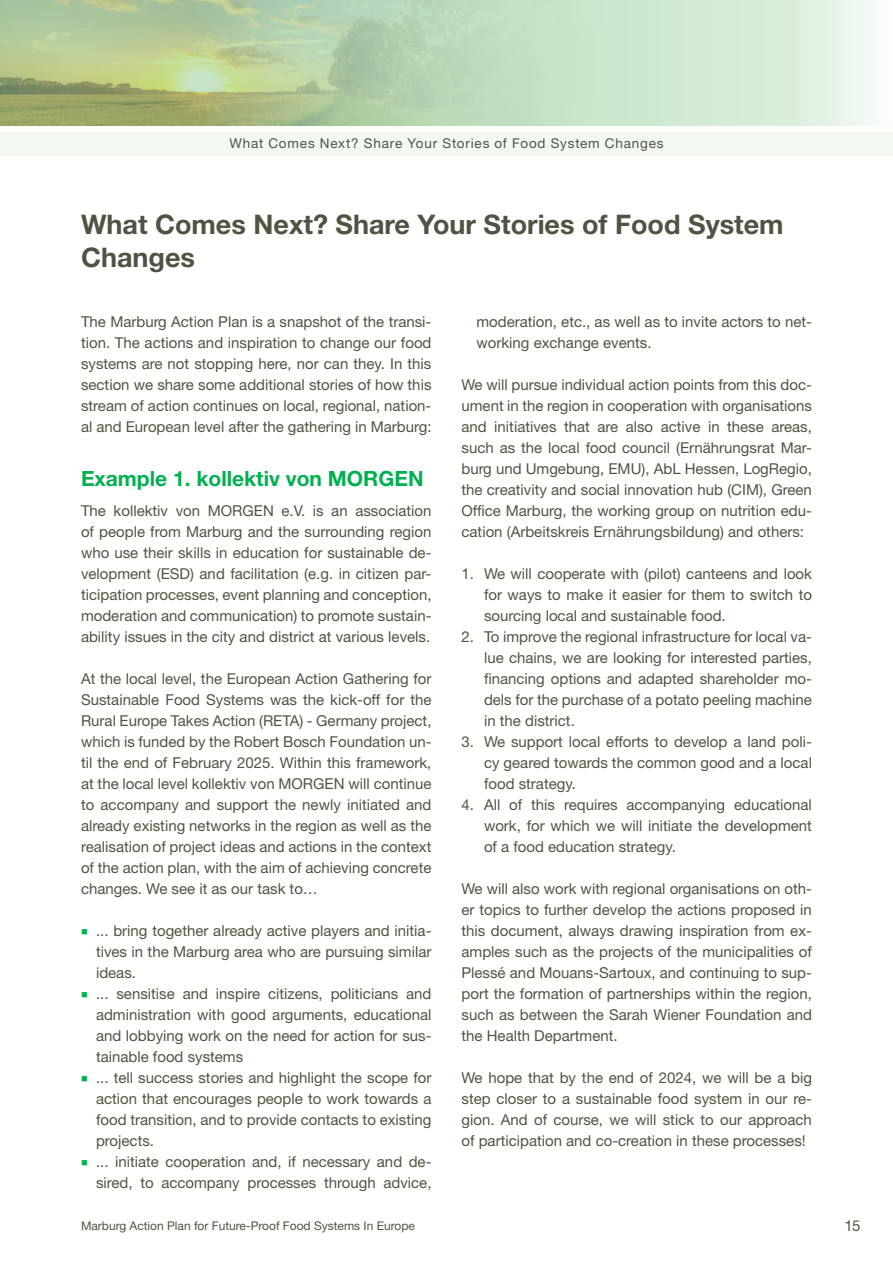
<style>
.page{position:relative;width:893px;height:1263px;background:#fff}
.page>*{position:absolute;margin:0;border:0;box-sizing:border-box;transform-origin:0 0}
.t1{font:700 27px/33px "Helvetica Neue LT Std";color:#525243}
.t2{font:700 21px "Helvetica Neue LT Std";color:#00b04f}
.t3{font:15px/21px "Helvetica Neue LT Std";color:#525243;text-align:justify}
.t4{font:13.5px "Helvetica Neue LT Std";letter-spacing:.06em;color:#525243}
.t5{font:12px "Helvetica Neue LT Std";color:#525243}
.s1{color:#00b04f}
</style>
<div class="page">
<svg style="left:0;top:0;width:869px;height:126px;background:#bfd6b3"></svg>
<div style="left:0;top:132px;width:893px;height:24px;background:#f2f9f2"></div>
<p class="t4" style="left:229px;top:135px;width:436px">What Comes Next? Share Your Stories of Food System Changes</p>
<h1 class="t1" style="left:81px;top:207px;width:704px">What Comes Next? Share Your Stories of Food System<br>Changes</h1>
<p class="t3" style="left:81px;top:311px;width:352px">The Marburg Action Plan is a snapshot of the transi&shy;tion. The actions and inspiration to change our food systems are not stopping here, nor can they. In this section we share some additional stories of how this stream of action continues on local, regional, nation&shy;al and European level after the gathering in Marburg:</p>
<h2 class="t2" style="left:81px;top:466px;width:344px">Example 1. kollektiv von MORGEN</h2>
<p class="t3" style="left:81px;top:500px;width:352px">The kollektiv von MORGEN e.V. is an association of people from Marburg and the surrounding region who use their skills in education for sustainable de&shy;velopment (ESD) and facilitation (e.g. in citizen par&shy;ticipation processes, event planning and conception, moderation and communication) to promote sustain&shy;ability issues in the city and district at various levels.</p>
<p class="t3" style="left:81px;top:668px;width:352px">At the local level, the European Action Gathering for Sustainable Food Systems was the kick-off for the Rural Europe Takes Action (RETA) - Germany project, which is funded by the Robert Bosch Foundation un&shy;til the end of February 2025. Within this framework, at the local level kollektiv von MORGEN will continue to accompany and support the newly initiated and already existing networks in the region as well as the realisation of project ideas and actions in the context of the action plan, with the aim of achieving concrete changes. We see it as our task to…</p>
<p class="t3" style="left:96px;top:920px;width:337px;text-indent:-15px"><span class="s1">■</span> ... bring together already active players and initia&shy;tives in the Marburg area who are pursuing similar ideas.</p>
<p class="t3" style="left:96px;top:983px;width:337px;text-indent:-15px"><span class="s1">■</span> ... sensitise and inspire citizens, politicians and administration with good arguments, educational and lobbying work on the need for action for sus&shy;tainable food systems</p>
<p class="t3" style="left:96px;top:1067px;width:337px;text-indent:-15px"><span class="s1">■</span> ... tell success stories and highlight the scope for action that encourages people to work towards a food transition, and to provide contacts to existing projects.</p>
<p class="t3" style="left:81px;top:1151px;width:352px;text-align:right"><span class="s1">■</span> ... initiate cooperation and, if necessary and de&shy;sired, to accompany processes through advice,</p>
<p class="t3" style="left:476px;top:311px;width:337px">moderation, etc., as well as to invite actors to net&shy;working exchange events.</p>
<p class="t3" style="left:461px;top:374px;width:352px">We will pursue individual action points from this doc&shy;ument in the region in cooperation with organisations and initiatives that are also active in these areas, such as the local food council (Ernährungsrat Mar&shy;burg und Umgebung, EMU), AbL Hessen, LogRegio, the creativity and social innovation hub (CIM), Green Office Marburg, the working group on nutrition edu&shy;cation (Arbeitskreis Ernährungsbildung) and others:</p>
<p class="t3" style="left:484px;top:563px;width:329px;text-indent:-22px">1. We will cooperate with (pilot) canteens and look for ways to make it easier for them to switch to sourcing local and sustainable food.</p>
<p class="t3" style="left:484px;top:626px;width:329px;text-indent:-22px">2. To improve the regional infrastructure for local va&shy;lue chains, we are looking for interested parties, financing options and adapted shareholder mo&shy;dels for the purchase of a potato peeling machine in the district.</p>
<p class="t3" style="left:484px;top:731px;width:330px;text-indent:-22px">3. We support local efforts to develop a land poli&shy;cy geared towards the common good and a local food strategy.</p>
<p class="t3" style="left:484px;top:794px;width:329px;text-indent:-22px">4. All of this requires accompanying educational work, for which we will initiate the development of a food education strategy.</p>
<p class="t3" style="left:461px;top:878px;width:352px">We will also work with regional organisations on oth&shy;er topics to further develop the actions proposed in this document, always drawing inspiration from ex&shy;amples such as the projects of the municipalities of Plessé and Mouans-Sartoux, and continuing to sup&shy;port the formation of partnerships within the region, such as between the Sarah Wiener Foundation and the Health Department.</p>
<p class="t3" style="left:461px;top:1067px;width:352px">We hope that by the end of 2024, we will be a big step closer to a sustainable food system in our re&shy;gion. And of course, we will stick to our approach of participation and co-creation in these processes!</p>
<p class="t5" style="left:81px;top:1218px;width:335px">Marburg Action Plan for Future-Proof Food Systems In Europe</p>
<p class="t3" style="left:844px;top:1215px;width:18px">15</p>
</div>
